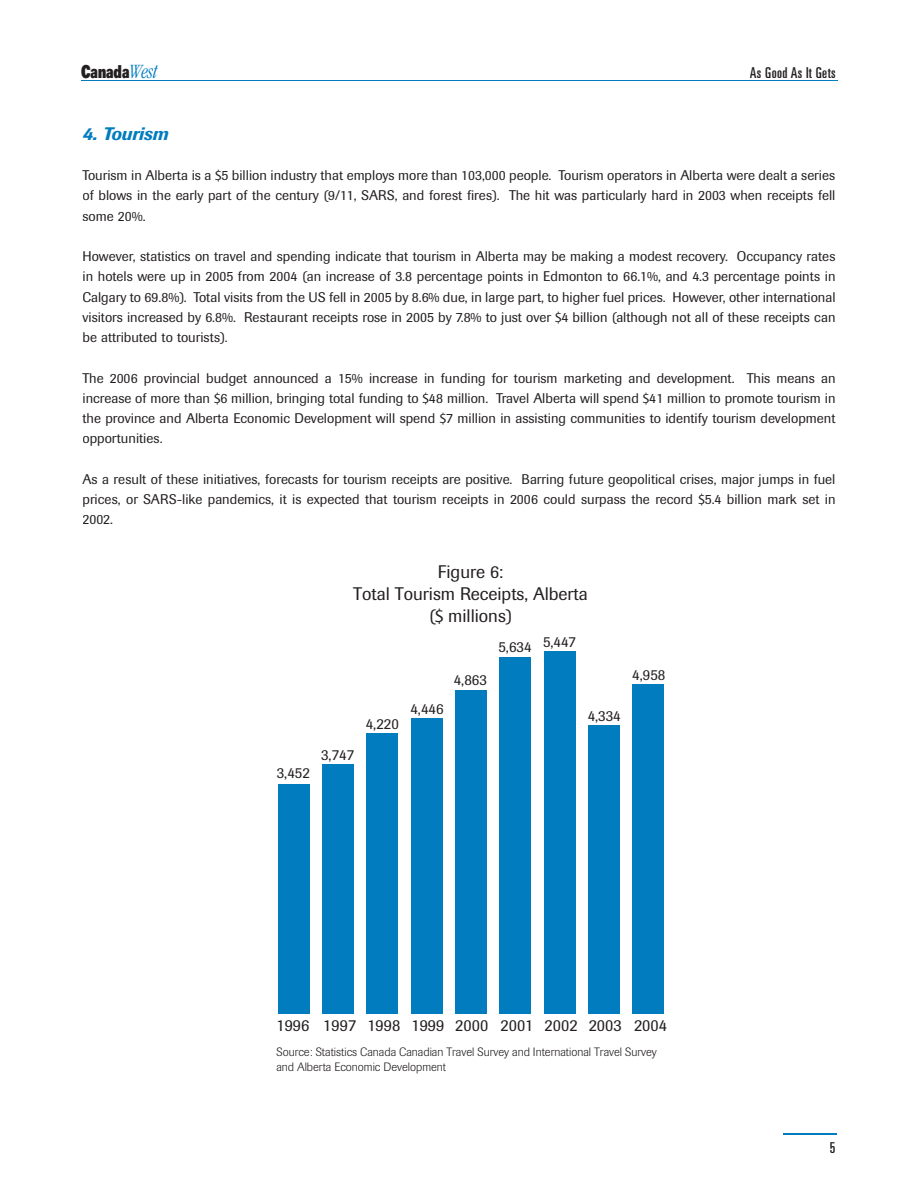
<style>
.page{position:relative;width:918px;height:1188px;background:#fff}
.page>*{position:absolute;margin:0;border:0;box-sizing:border-box;transform-origin:0 0}
.t1{font:18px/21.8px "Imago";color:#231f20;text-align:center}
.t2{font:italic 500 18px "Imago";color:#007cbf}
.t3{font:900 17.85px "Univers";color:#231f20;scale:.7 1}
.t4{font:16.5px "Imago";color:#231f20}
.t5{font:15px "Imago";color:#231f20}
.t6{font:ultra-condensed 15px "Univers";letter-spacing:.025em;color:#231f20}
.t7{font:13.8px/20.2px "Imago";color:#231f20;text-align:justify}
.t8{font:300 12px/14.2px "Imago";color:#231f20}
.s1{font-family:"Garamond";font-weight:300;font-style:italic;font-stretch:condensed;font-size:21px;color:#007cbf}
</style>
<div class="page">
<hr style="left:783px;top:1134px;width:54px;height:1px;background:#007cbf">
<hr style="left:81px;top:81px;width:756px;height:1px;background:#007cbf">
<div style="left:278px;top:784px;width:32px;height:230px;background:#007cbf"></div>
<div style="left:322px;top:765px;width:32px;height:249px;background:#007cbf"></div>
<div style="left:367px;top:733px;width:31px;height:281px;background:#007cbf"></div>
<div style="left:411px;top:718px;width:32px;height:296px;background:#007cbf"></div>
<div style="left:455px;top:691px;width:32px;height:323px;background:#007cbf"></div>
<div style="left:499px;top:657px;width:32px;height:357px;background:#007cbf"></div>
<div style="left:544px;top:652px;width:32px;height:362px;background:#007cbf"></div>
<div style="left:588px;top:726px;width:32px;height:288px;background:#007cbf"></div>
<div style="left:632px;top:684px;width:32px;height:330px;background:#007cbf"></div>
<p class="t3" style="left:81px;top:60px;width:111px">Canada<span class="s1">West</span></p>
<p class="t6" style="left:750px;top:64px;width:87px">As Good As It Gets</p>
<h1 class="t2" style="left:82px;top:122px;width:87px">4. Tourism</h1>
<p class="t7" style="left:82px;top:165px;width:754px">Tourism in Alberta is a $5 billion industry that employs more than 103,000 people. Tourism operators in Alberta were dealt a series of blows in the early part of the century (9/11, SARS, and forest fires). The hit was particularly hard in 2003 when receipts fell some 20%.</p>
<p class="t7" style="left:82px;top:246px;width:755px">However, statistics on travel and spending indicate that tourism in Alberta may be making a modest recovery. Occupancy rates in hotels were up in 2005 from 2004 (an increase of 3.8 percentage points in Edmonton to 66.1%, and 4.3 percentage points in Calgary to 69.8%). Total visits from the US fell in 2005 by 8.6% due, in large part, to higher fuel prices. However, other international visitors increased by 6.8%. Restaurant receipts rose in 2005 by 7.8% to just over $4 billion (although not all of these receipts can be attributed to tourists).</p>
<p class="t7" style="left:82px;top:368px;width:755px">The 2006 provincial budget announced a 15% increase in funding for tourism marketing and development. This means an increase of more than $6 million, bringing total funding to $48 million. Travel Alberta will spend $41 million to promote tourism in the province and Alberta Economic Development will spend $7 million in assisting communities to identify tourism development opportunities.</p>
<p class="t7" style="left:82px;top:469px;width:755px">As a result of these initiatives, forecasts for tourism receipts are positive. Barring future geopolitical crises, major jumps in fuel prices, or SARS-like pandemics, it is expected that tourism receipts in 2006 could surpass the record $5.4 billion mark set in 2002.</p>
<h1 class="t1" style="left:353px;top:561px;width:236px">Figure 6:<br>Total Tourism Receipts, Alberta ($ millions)</h1>
<p class="t5" style="left:277px;top:764px;width:35px">3,452</p>
<p class="t5" style="left:321px;top:746px;width:35px">3,747</p>
<p class="t5" style="left:366px;top:715px;width:35px">4,220</p>
<p class="t5" style="left:410px;top:700px;width:35px">4,446</p>
<p class="t5" style="left:454px;top:671px;width:35px">4,863</p>
<p class="t5" style="left:498px;top:635px;width:79px">5,634 5,447</p>
<p class="t5" style="left:588px;top:707px;width:35px">4,334</p>
<p class="t5" style="left:632px;top:666px;width:35px">4,958</p>
<p class="t4" style="left:276px;top:1016px;width:34px">1996</p>
<p class="t4" style="left:501px;top:1016px;width:168px">2001 2002 2003 2004</p>
<p class="t4" style="left:323px;top:1016px;width:166px">1997 1998 1999 2000</p>
<p class="t8" style="left:276px;top:1045px;width:382px">Source: Statistics Canada Canadian Travel Survey and International Travel Survey and Alberta Economic Development</p>
<p class="t6" style="left:830px;top:1140px;width:7px">5</p>
</div>
